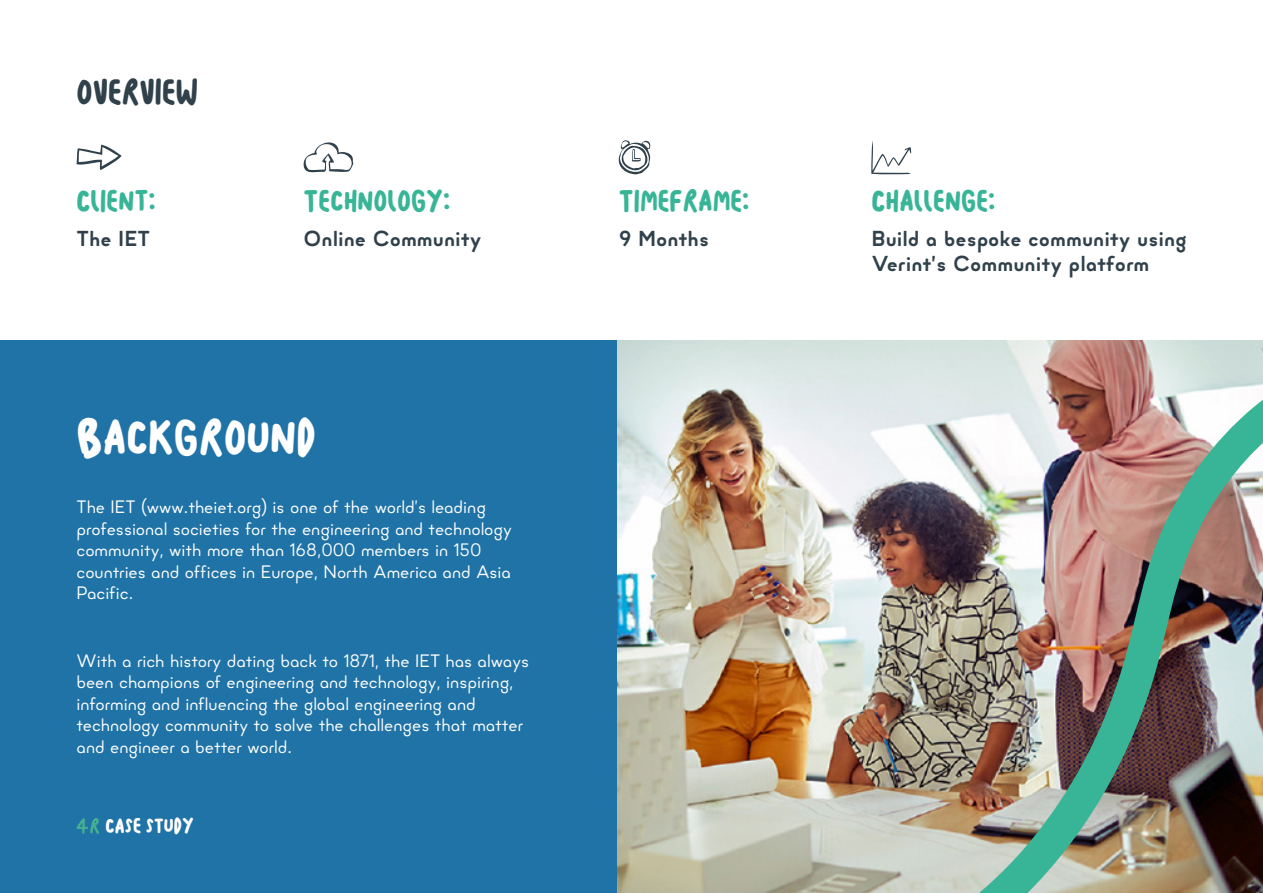
<style>
.page{position:relative;width:1263px;height:893px;background:#fff}
.page>*{position:absolute;margin:0;border:0;box-sizing:border-box;transform-origin:0 0}
.Main_Header_White{font:45px "Pathways Script";color:#fff}
.Section_Title{font:30px "Pathways Script";color:#30414b}
.Overview_Sub_Header{font:27.6px "Pathways Script";color:#38b596}
.Overview_Body{font:700 21.6px/25.7px "Minimo";color:#30414b}
.Body_white{font:18px/21.6px "Minimo";color:#fff}
.t1{font:18px "Pathways Script";color:#fff}
</style>
<div class="page">
<div style="left:0;top:340px;width:1263px;height:553px;background:#2073a7"></div>
<img style="left:618px;top:340px;width:645px;height:553px">
<img style="left:923px;top:356px;width:340px;height:537px">
<svg style="left:304px;top:142px;width:49px;height:30px"></svg>
<svg style="left:619px;top:140px;width:31px;height:34px"></svg>
<svg style="left:77px;top:145px;width:45px;height:25px"></svg>
<svg style="left:871px;top:141px;width:40px;height:34px"></svg>
<svg style="left:76px;top:818px;width:23px;height:16px"></svg>
<p class="Section_Title" style="left:77px;top:75px;width:123px">OVERVIEW</p>
<p class="Overview_Sub_Header" style="left:77px;top:186px;width:81px">Client:</p>
<p class="Overview_Body" style="left:77px;top:225px;width:75px">The IET</p>
<p class="Overview_Sub_Header" style="left:304px;top:186px;width:148px">Technology:</p>
<p class="Overview_Body" style="left:304px;top:225px;width:179px">Online Community</p>
<p class="Main_Header_White" style="left:77px;top:412px;width:241px">Background</p>
<p class="Body_white" style="left:77px;top:496px;width:437px">The IET (www.theiet.org) is one of the world’s leading professional societies for the engineering and technology community, with more than 168,000 members in 150 countries and offices in Europe, North America and Asia Pacific.</p>
<p class="Body_white" style="left:77px;top:650px;width:454px">With a rich history dating back to 1871, the IET has always been champions of engineering and technology, inspiring, informing and influencing the global engineering and technology community to solve the challenges that matter and engineer a better world.</p>
<p class="t1" style="left:106px;top:815px;width:90px">CASE STUDY</p>
<p class="Overview_Sub_Header" style="left:619px;top:186px;width:132px">Timeframe:</p>
<p class="Overview_Body" style="left:619px;top:225px;width:92px">9 Months</p>
<p class="Overview_Sub_Header" style="left:871px;top:186px;width:125px">Challenge:</p>
<p class="Overview_Body" style="left:871px;top:225px;width:317px">Build a bespoke community using<br>Verint’s Community platform</p>
</div>
